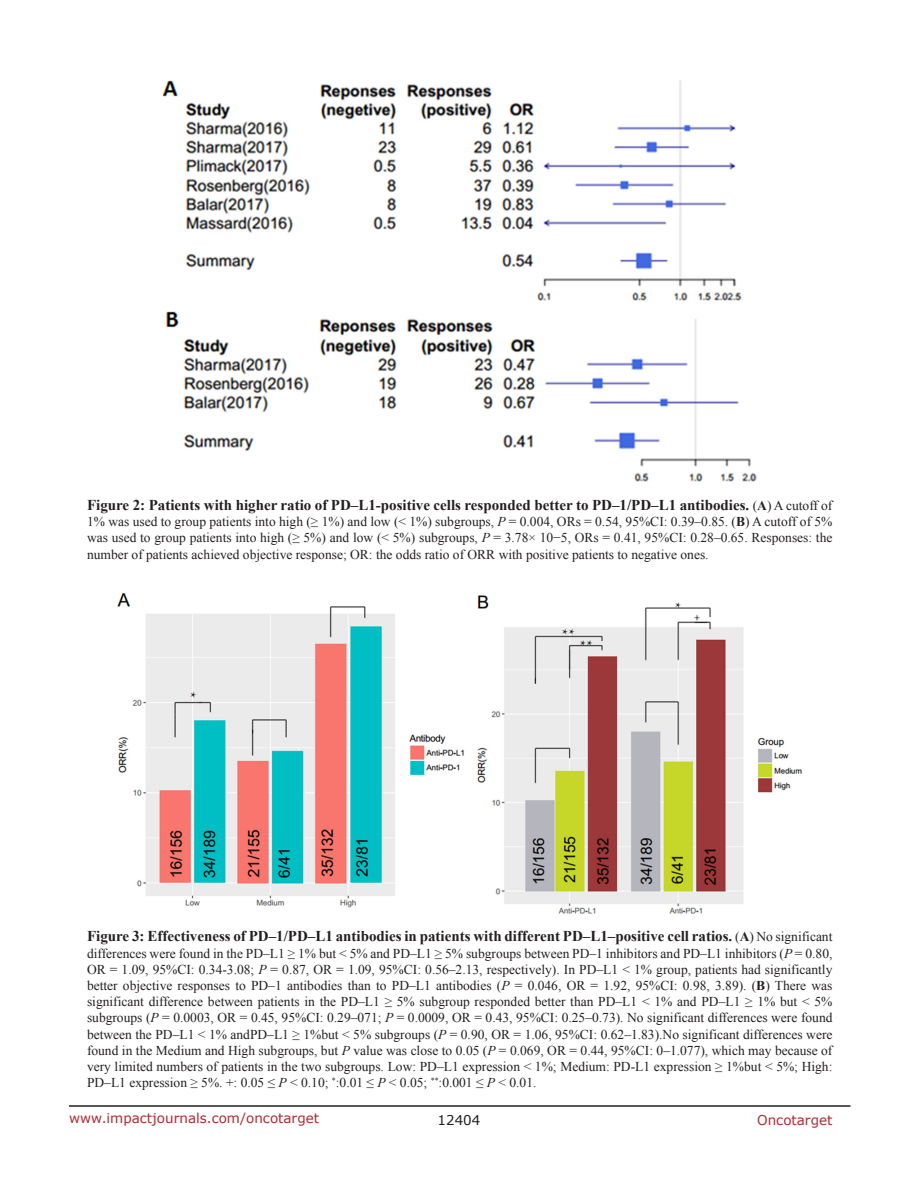
<style>
.page{position:relative;width:918px;height:1188px;background:#fff}
.page>*{position:absolute;margin:0;border:0;box-sizing:border-box;transform-origin:0 0}
.FigureText{font:700 15px "Times New Roman";color:#231f20}
.FigureText-2{font:13.5px/16.2px "Times New Roman";color:#231f20;text-align:justify}
.t1{font:13.5px "Verdana";color:#ac2b31}
.t2{font:13.5px "Verdana";color:#231f20}
.s1{font-weight:400;font-size:13.5px}
.s2{font-size:13.5px}
.s3{font-style:italic}
.s4{font-weight:700}
</style>
<div class="page">
<hr style="left:69px;top:1105px;width:781px;height:2px;background:#231f20">
<img style="left:163px;top:80px;width:593px;height:402px">
<img style="left:118px;top:593px;width:684px;height:320px">
<p class="FigureText" style="left:87px;top:495px;width:747px">Figure 2: Patients with higher ratio of PD–L1-positive cells responded better to PD–1/PD–L1 antibodies. <span class="s1">(</span><span class="s2">A</span><span class="s1">) A cutoff of</span></p>
<p class="FigureText-2" style="left:87px;top:513px;width:747px">1% was used to group patients into high (≥ 1%) and low (&lt; 1%) subgroups, <span class="s3">P</span> = 0.004, ORs = 0.54, 95%CI: 0.39–0.85. (<span class="s4">B</span>) A cutoff of 5% was used to group patients into high (≥ 5%) and low (&lt; 5%) subgroups, <span class="s3">P</span> = 3.78× 10−5, ORs = 0.41, 95%CI: 0.28–0.65. Responses: the number of patients achieved objective response; OR: the odds ratio of ORR with positive patients to negative ones.</p>
<p class="FigureText" style="left:87px;top:926px;width:747px">Figure 3: Effectiveness of PD–1/PD–L1 antibodies in patients with different PD–L1–positive cell ratios. <span class="s1">(</span><span class="s2">A</span><span class="s1">) No significant</span></p>
<p class="FigureText-2" style="left:87px;top:945px;width:747px">differences were found in the PD–L1 ≥ 1% but &lt; 5% and PD–L1 ≥ 5% subgroups between PD–1 inhibitors and PD–L1 inhibitors (<span class="s3">P</span> = 0.80, OR = 1.09, 95%CI: 0.34-3.08; <span class="s3">P</span> = 0.87, OR = 1.09, 95%CI: 0.56–2.13, respectively). In PD–L1 &lt; 1% group, patients had significantly better objective responses to PD–1 antibodies than to PD–L1 antibodies (<span class="s3">P</span> = 0.046, OR = 1.92, 95%CI: 0.98, 3.89). (<span class="s4">B</span>) There was significant difference between patients in the PD–L1 ≥ 5% subgroup responded better than PD–L1 &lt; 1% and PD–L1 ≥ 1% but &lt; 5% subgroups (<span class="s3">P</span> = 0.0003, OR = 0.45, 95%CI: 0.29–071; <span class="s3">P</span> = 0.0009, OR = 0.43, 95%CI: 0.25–0.73). No significant differences were found between the PD–L1 &lt; 1% andPD–L1 ≥ 1%but &lt; 5% subgroups (<span class="s3">P</span> = 0.90, OR = 1.06, 95%CI: 0.62–1.83).No significant differences were found in the Medium and High subgroups, but <span class="s3">P</span> value was close to 0.05 (<span class="s3">P</span> = 0.069, OR = 0.44, 95%CI: 0–1.077), which may because of very limited numbers of patients in the two subgroups. Low: PD–L1 expression &lt; 1%; Medium: PD-L1 expression ≥ 1%but &lt; 5%; High:<br>PD–L1 expression ≥ 5%. +: 0.05 ≤ <span class="s3">P</span> &lt; 0.10; <sup>*</sup>:0.01 ≤ <span class="s3">P</span> &lt; 0.05; <sup>**</sup>:0.001 ≤ <span class="s3">P</span> &lt; 0.01.</p>
<p class="t1" style="left:69px;top:1109px;width:252px">www.impactjournals.com/oncotarget</p>
<p class="t2" style="left:438px;top:1111px;width:44px">12404</p>
<p class="t1" style="left:757px;top:1111px;width:77px">Oncotarget</p>
</div>
